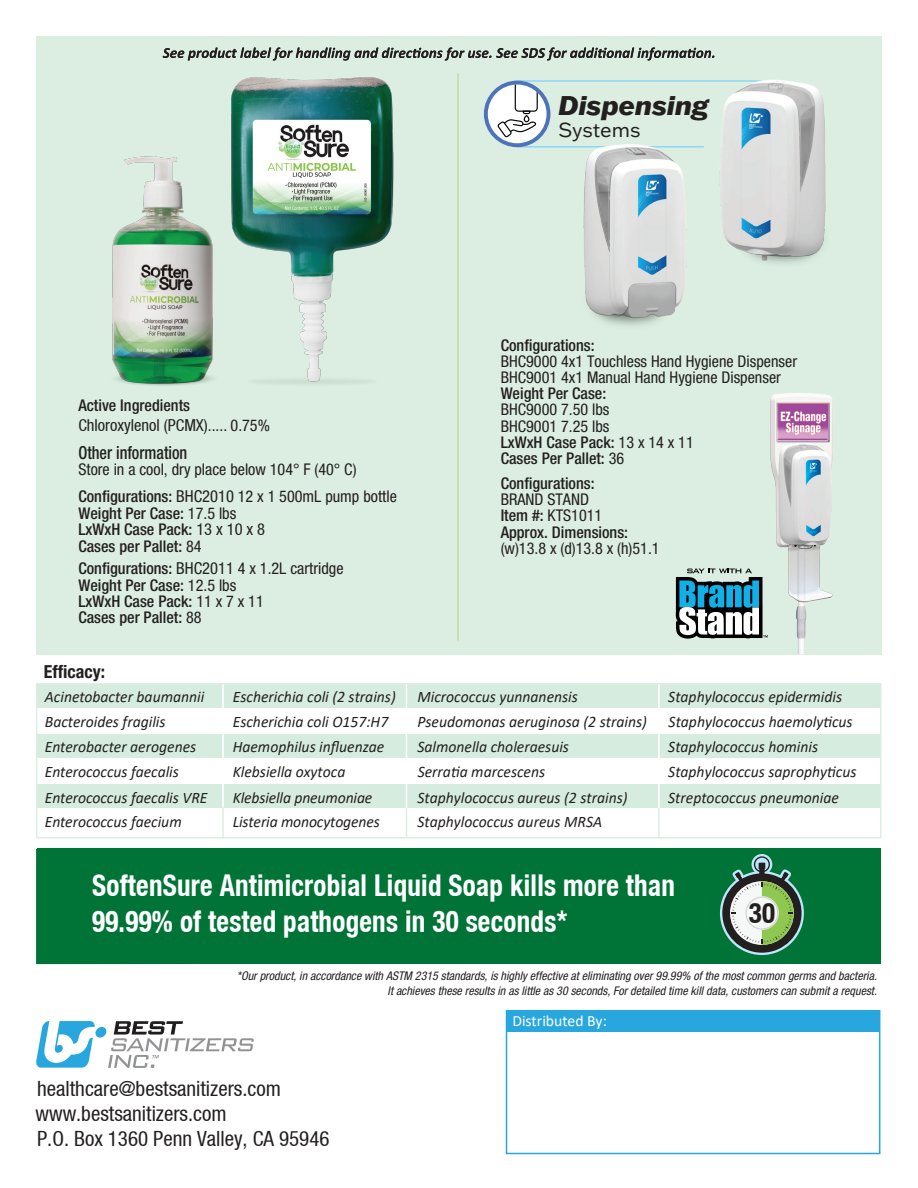
<style>
.page{position:relative;width:918px;height:1188px;background:#fff}
.page>*{position:absolute;margin:0;border:0;box-sizing:border-box;transform-origin:0 0}
.t1{font:700 condensed 30px/36px "Helvetica Neue LT";letter-spacing:.01em;color:#fff;scale:.9 1}
.t2{font:700 condensed 28.35px "Helvetica Neue LT";color:#231f20;scale:.96 1}
.t3{font:italic 800 26.55px "Franklin Gothic ATF";color:#231f20}
.t4{font:condensed 21px "Helvetica Neue LT";color:#231f20}
.t5{font:19.8px "Franklin Gothic ATF";letter-spacing:-.005em;color:#231f20}
.t6{font:500 condensed 18px "Helvetica Neue LT Pro";color:#231f20;scale:.9 1}
.t7{font:700 condensed 18px "Helvetica Neue LT Pro";color:#231f20}
.t8{font:condensed 16.5px "Helvetica Neue LT";color:#231f20}
.t9{font:500 condensed 16.2px/16.2px "Helvetica Neue LT Pro";color:#231f20}
.t10{font:condensed 16.2px/16.2px "Helvetica Neue LT Std";color:#231f20}
.t11{font:condensed 16.2px/16.2px "Helvetica Neue LT Pro";color:#231f20}
.t12{font:italic 16.05px "Calibri";color:#231f20}
.t13{font:15.75px "Calibri";color:#fff}
.t14{font:italic condensed 12px/14.4px "Helvetica Neue LT Pro";color:#231f20;text-align:right}
.s1{font-family:"Helvetica Neue LT Pro";font-size:16.2px}
.s2{font-weight:400;font-size:16.5px}
.s3{font-weight:400}
.s4{font-family:"Helvetica Neue LT Std";font-weight:400}
.s5{font-family:"Helvetica Neue LT";font-weight:400;font-size:16.5px}
.s6{font-family:"Helvetica Neue LT Pro";font-weight:500}
</style>
<div class="page">
<div style="left:36px;top:36px;width:845px;height:618px;background:#dceee2"></div>
<hr style="left:457px;top:73px;width:2px;height:568px;background:#bddda7">
<div style="left:37px;top:684px;width:843px;height:23px;background:#d6ecde"></div>
<div style="left:37px;top:734px;width:843px;height:23px;background:#d6ecde"></div>
<div style="left:37px;top:784px;width:843px;height:23px;background:#d6ecde"></div>
<hr style="left:222px;top:684px;width:2px;height:154px;background:#fff">
<hr style="left:658px;top:684px;width:2px;height:154px;background:#fff">
<hr style="left:406px;top:683px;width:1px;height:154px;background:#fff">
<div style="left:36px;top:683px;width:845px;height:155px;border:2px solid #dceee2"></div>
<hr style="left:222px;top:807px;width:2px;height:32px;background:#dceee2">
<hr style="left:658px;top:808px;width:2px;height:30px;background:#dceee2">
<hr style="left:406px;top:808px;width:1px;height:30px;background:#dceee2">
<svg style="left:163px;top:47px;width:551px;height:13px"></svg>
<div style="left:37px;top:848px;width:844px;height:116px;background:#007337"></div>
<svg style="left:720px;top:854px;width:84px;height:101px"></svg>
<img style="left:112px;top:77px;width:282px;height:309px">
<svg style="left:484px;top:81px;width:25px;height:65px"></svg>
<img style="left:509px;top:61px;width:373px;height:274px">
<svg style="left:676px;top:569px;width:86px;height:70px;background:#658f9a"></svg>
<img style="left:762px;top:393px;width:71px;height:260px">
<svg style="left:36px;top:1021px;width:218px;height:47px"></svg>
<div style="left:506px;top:1010px;width:374px;height:144px;border:2px solid #28a7df"></div>
<div style="left:507px;top:1011px;width:373px;height:20px;background:#28a7df"></div>
<p class="t9" style="left:78px;top:397px;width:113px">Active Ingredients</p>
<p class="t8" style="left:78px;top:416px;width:193px">Chloroxylenol (PCMX)<span class="s1">..... 0.75%</span></p>
<p class="t6" style="left:78px;top:442px;width:123px">Other information</p>
<p class="t10" style="left:78px;top:462px;width:280px">Store in a cool, dry place below 104° F (40° C)</p>
<p class="t9" style="left:78px;top:488px;width:320px">Configurations: <span class="s2">BHC2010</span> <span class="s3">12 x 1 500mL pump bottle<br></span>Weight Per Case: <span class="s4">17.5 lbs<br></span>LxWxH Case Pack: <span class="s5">13 x 10 x 8<br></span>Cases per Pallet: <span class="s4">84</span></p>
<p class="t9" style="left:78px;top:560px;width:267px">Configurations: <span class="s2">BHC2011</span> <span class="s3">4 x 1.2L cartridge<br></span>Weight Per Case: <span class="s4">12.5 lbs<br></span>LxWxH Case Pack: <span class="s4">11 x 7 x 11<br></span>Cases per Pallet: <span class="s4">88</span></p>
<p class="t7" style="left:44px;top:661px;width:63px">Efficacy:</p>
<h3 class="t3" style="left:559px;top:88px;width:152px">Dispensing</h3>
<p class="t5" style="left:559px;top:117px;width:84px">Systems</p>
<p class="t9" style="left:501px;top:337px;width:95px">Configurations:</p>
<p class="t11" style="left:501px;top:353px;width:298px">BHC9000 4x1 Touchless Hand Hygiene Dispenser<br>BHC9001 4x1 Manual Hand Hygiene Dispenser</p>
<p class="t9" style="left:501px;top:385px;width:107px">Weight Per Case:</p>
<p class="t10" style="left:501px;top:401px;width:110px">BHC9000 7.50 lbs<br>BHC9001 7.25 lbs</p>
<p class="t9" style="left:501px;top:434px;width:195px">LxWxH Case Pack: <span class="s4">13 x 14 x 11<br></span>Cases Per Pallet: <span class="s4">36</span></p>
<p class="t9" style="left:501px;top:475px;width:95px">Configurations:</p>
<p class="t11" style="left:501px;top:491px;width:90px">BRAND STAND</p>
<p class="t10" style="left:501px;top:508px;width:103px"><span class="s6">Item #:</span> KTS1011</p>
<p class="t9" style="left:501px;top:524px;width:129px">Approx. Dimensions:</p>
<p class="t10" style="left:501px;top:540px;width:160px">(w)13.8 x (d)13.8 x (h)51.1</p>
<p class="t12" style="left:45px;top:686px;width:161px">Acinetobacter baumannii</p>
<p class="t12" style="left:233px;top:686px;width:165px">Escherichia coli (2 strains)</p>
<p class="t12" style="left:417px;top:686px;width:162px">Micrococcus yunnanensis</p>
<p class="t12" style="left:668px;top:686px;width:175px">Staphylococcus epidermidis</p>
<p class="t12" style="left:45px;top:711px;width:122px">Bacteroides fragilis</p>
<p class="t12" style="left:233px;top:711px;width:157px">Escherichia coli O157:H7</p>
<p class="t12" style="left:417px;top:711px;width:231px">Pseudomonas aeruginosa (2 strains)</p>
<p class="t12" style="left:669px;top:711px;width:186px">Staphylococcus haemolyticus</p>
<p class="t12" style="left:45px;top:736px;width:153px">Enterobacter aerogenes</p>
<p class="t12" style="left:417px;top:736px;width:153px">Salmonella choleraesuis</p>
<p class="t12" style="left:668px;top:736px;width:151px">Staphylococcus hominis</p>
<p class="t12" style="left:45px;top:760px;width:136px">Enterococcus faecalis</p>
<p class="t12" style="left:233px;top:760px;width:114px">Klebsiella oxytoca</p>
<p class="t12" style="left:418px;top:760px;width:129px">Serratia marcescens</p>
<p class="t12" style="left:668px;top:760px;width:190px">Staphylococcus saprophyticus</p>
<p class="t12" style="left:233px;top:736px;width:153px">Haemophilus influenzae</p>
<p class="t12" style="left:45px;top:786px;width:164px">Enterococcus faecalis VRE</p>
<p class="t12" style="left:233px;top:786px;width:141px">Klebsiella pneumoniae</p>
<p class="t12" style="left:417px;top:786px;width:212px">Staphylococcus aureus (2 strains)</p>
<p class="t12" style="left:668px;top:786px;width:172px">Streptococcus pneumoniae</p>
<p class="t12" style="left:45px;top:811px;width:138px">Enterococcus faecium</p>
<p class="t12" style="left:233px;top:811px;width:149px">Listeria monocytogenes</p>
<p class="t12" style="left:417px;top:811px;width:186px">Staphylococcus aureus MRSA</p>
<h1 class="t1" style="left:92px;top:867px;width:649px">SoftenSure Antimicrobial Liquid Soap kills more than<br>99.99% of tested pathogens in 30 seconds*</h1>
<h2 class="t2" style="left:749px;top:895px;width:29px">30</h2>
<p class="t14" style="left:237px;top:969px;width:642px">*Our product, in accordance with ASTM 2315 standards, is highly effective at eliminating over 99.99% of the most common germs and bacteria.<br>It achieves these results in as little as 30 seconds, For detailed time kill data, customers can submit a request.</p>
<h3 class="t4" style="left:37px;top:1076px;width:245px">healthcare@bestsanitizers.com</h3>
<h3 class="t4" style="left:37px;top:1126px;width:294px">P.O. Box 1360 Penn Valley, CA 95946</h3>
<h3 class="t4" style="left:35px;top:1101px;width:193px">www.bestsanitizers.com</h3>
<p class="t13" style="left:512px;top:1010px;width:96px">Distributed By:</p>
</div>
